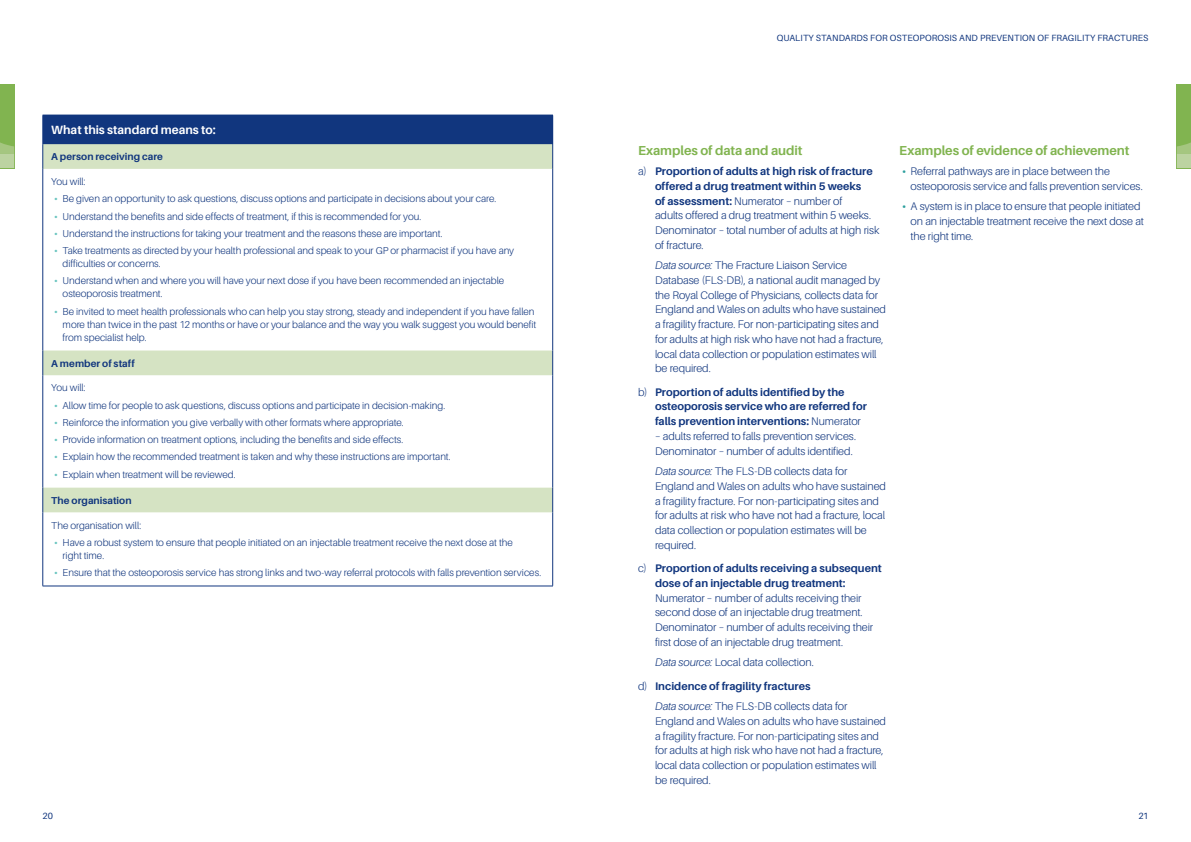
<style>
.page{position:relative;width:1191px;height:842px;background:#fff}
.page>*{position:absolute;margin:0;border:0;box-sizing:border-box;transform-origin:0 0}
.Heading_2{font:700 13px "Aileron";letter-spacing:-.005em;color:#81b450}
.Table_header_text{font:700 12px "Aileron";color:#fff}
.List_Paragraph_last{font:300 11px/14.8px "Aileron";letter-spacing:-.01em;color:#11367e}
.t1{font:700 11px/14.8px "Aileron";letter-spacing:-.005em;color:#11367e}
.List_Paragraph{font:300 11px/14.8px "Aileron";letter-spacing:-.01em;color:#11367e}
.Table_text_reg_bulle{font:300 10px/13px "Aileron";letter-spacing:-.005em;color:#11367e}
.Table_text_first_row{font:700 10px "Aileron";color:#11367e}
.Table_text_reg{font:300 10px "Aileron";letter-spacing:-.01em;color:#11367e}
.t2{font:9px "Aileron";letter-spacing:.01em;color:#11367e}
.s1{font-weight:700;color:#6bc5c0}
.s2{font-weight:700}
.s3{font-style:italic}
.s4{font-weight:300}
.s5{font-weight:700;color:#2c9f9d}
</style>
<div class="page">
<div style="left:43px;top:115px;width:510px;height:29px;background:#11367e"></div>
<svg style="left:44px;top:144px;width:508px;height:368px"></svg>
<hr style="left:43px;top:169px;width:1px;height:181px;background:#11367e">
<hr style="left:552px;top:169px;width:1px;height:181px;background:#11367e">
<hr style="left:43px;top:375px;width:1px;height:113px;background:#11367e">
<hr style="left:552px;top:375px;width:1px;height:113px;background:#11367e">
<hr style="left:43px;top:512px;width:1px;height:74px;background:#11367e">
<hr style="left:552px;top:512px;width:1px;height:74px;background:#11367e">
<svg style="left:43px;top:144px;width:1px;height:25px"></svg>
<svg style="left:552px;top:144px;width:1px;height:25px"></svg>
<hr style="left:43px;top:586px;width:510px;height:1px;background:#11367e">
<svg style="left:43px;top:350px;width:1px;height:25px"></svg>
<svg style="left:552px;top:350px;width:1px;height:25px"></svg>
<svg style="left:43px;top:488px;width:1px;height:24px"></svg>
<svg style="left:552px;top:488px;width:1px;height:24px"></svg>
<div style="left:0;top:84px;width:14px;height:84px;background:#81b450"></div>
<svg style="left:0;top:142px;width:14px;height:26px"></svg>
<div style="left:1176px;top:84px;width:15px;height:84px;background:#81b450"></div>
<svg style="left:1176px;top:142px;width:15px;height:26px"></svg>
<p class="Table_header_text" style="left:51px;top:123px;width:166px">What this standard means to:</p>
<p class="Table_text_first_row" style="left:51px;top:151px;width:113px">A person receiving care</p>
<p class="Table_text_reg" style="left:51px;top:176px;width:36px">You will:</p>
<p class="Table_text_reg_bulle" style="left:54px;top:192px;width:444px"><span class="s1">•</span> Be given an opportunity to ask questions, discuss options and participate in decisions about your care.</p>
<p class="Table_text_reg_bulle" style="left:54px;top:210px;width:369px"><span class="s1">•</span> Understand the benefits and side effects of treatment, if this is recommended for you.</p>
<p class="Table_text_reg_bulle" style="left:54px;top:227px;width:390px"><span class="s1">•</span> Understand the instructions for taking your treatment and the reasons these are important.</p>
<p class="Table_text_reg_bulle" style="left:63px;top:244px;width:453px;text-indent:-9px"><span class="s1">•</span> Take treatments as directed by your health professional and speak to your GP or pharmacist if you have any difficulties or concerns.</p>
<p class="Table_text_reg_bulle" style="left:63px;top:274px;width:443px;text-indent:-9px"><span class="s1">•</span> Understand when and where you will have your next dose if you have been recommended an injectable osteoporosis treatment.</p>
<p class="Table_text_reg_bulle" style="left:63px;top:305px;width:475px;text-indent:-9px"><span class="s1">•</span> Be invited to meet health professionals who can help you stay strong, steady and independent if you have fallen more than twice in the past 12 months or have or your balance and the way you walk suggest you would benefit from specialist help.</p>
<p class="Table_text_first_row" style="left:51px;top:358px;width:85px">A member of staff</p>
<p class="Table_text_reg" style="left:51px;top:382px;width:36px">You will:</p>
<p class="Table_text_reg_bulle" style="left:54px;top:399px;width:393px"><span class="s1">•</span> Allow time for people to ask questions, discuss options and participate in decision-making.</p>
<p class="Table_text_reg_bulle" style="left:54px;top:416px;width:351px"><span class="s1">•</span> Reinforce the information you give verbally with other formats where appropriate.</p>
<p class="Table_text_reg_bulle" style="left:54px;top:433px;width:351px"><span class="s1">•</span> Provide information on treatment options, including the benefits and side effects.</p>
<p class="Table_text_reg_bulle" style="left:54px;top:451px;width:398px"><span class="s1">•</span> Explain how the recommended treatment is taken and why these instructions are important.</p>
<p class="Table_text_reg_bulle" style="left:54px;top:468px;width:183px"><span class="s1">•</span> Explain when treatment will be reviewed.</p>
<p class="Table_text_first_row" style="left:51px;top:495px;width:82px">The organisation</p>
<p class="Table_text_reg" style="left:51px;top:520px;width:91px">The organisation will:</p>
<p class="Table_text_reg_bulle" style="left:63px;top:536px;width:452px;text-indent:-9px"><span class="s1">•</span> Have a robust system to ensure that people initiated on an injectable treatment receive the next dose at the right time.</p>
<p class="Table_text_reg_bulle" style="left:54px;top:566px;width:488px"><span class="s1">•</span> Ensure that the osteoporosis service has strong links and two-way referral protocols with falls prevention services.</p>
<p class="t2" style="left:43px;top:811px;width:12px">20</p>
<p class="t2" style="left:776px;top:33px;width:373px">QUALITY STANDARDS FOR OSTEOPOROSIS AND PREVENTION OF FRAGILITY FRACTURES</p>
<p class="Heading_2" style="left:638px;top:143px;width:166px">Examples of data and audit</p>
<p class="List_Paragraph_last" style="left:655px;top:164px;width:226px;text-indent:-17px">a) <span class="s2">Proportion of adults at high risk of fracture offered a drug treatment within 5 weeks<br>of assessment:</span> Numerator – number of<br>adults offered a drug treatment within 5 weeks.<br>Denominator – total number of adults at high risk of fracture.</p>
<p class="List_Paragraph_last" style="left:655px;top:258px;width:232px"><span class="s3">Data source:</span> The Fracture Liaison Service Database (FLS-DB), a national audit managed by the Royal College of Physicians, collects data for England and Wales on adults who have sustained a fragility fracture. For non-participating sites and for adults at high risk who have not had a fracture, local data collection or population estimates will be required.</p>
<p class="t1" style="left:655px;top:385px;width:213px;text-indent:-17px"><span class="s4">b)</span> Proportion of adults identified by the osteoporosis service who are referred for falls prevention interventions: <span class="s4">Numerator</span></p>
<p class="List_Paragraph_last" style="left:655px;top:429px;width:203px">– adults referred to falls prevention services.<br>Denominator – number of adults identified.</p>
<p class="List_Paragraph_last" style="left:655px;top:464px;width:232px"><span class="s3">Data source:</span> The FLS-DB collects data for England and Wales on adults who have sustained a fragility fracture. For non-participating sites and for adults at risk who have not had a fracture, local data collection or population estimates will be required.</p>
<p class="List_Paragraph_last" style="left:655px;top:561px;width:228px;text-indent:-17px">c) <span class="s2">Proportion of adults receiving a subsequent dose of an injectable drug treatment:<br></span>Numerator – number of adults receiving their second dose of an injectable drug treatment.<br>Denominator – number of adults receiving their first dose of an injectable drug treatment.</p>
<p class="List_Paragraph_last" style="left:655px;top:655px;width:160px"><span class="s3">Data source:</span> Local data collection.</p>
<p class="t1" style="left:638px;top:678px;width:174px"><span class="s4">d)</span> Incidence of fragility fractures</p>
<p class="List_Paragraph_last" style="left:655px;top:699px;width:232px"><span class="s3">Data source:</span> The FLS-DB collects data for England and Wales on adults who have sustained a fragility fracture. For non-participating sites and for adults at high risk who have not had a fracture, local data collection or population estimates will be required.</p>
<p class="Heading_2" style="left:899px;top:143px;width:232px">Examples of evidence of achievement</p>
<p class="List_Paragraph" style="left:910px;top:164px;width:234px;text-indent:-9px"><span class="s5">•</span> Referral pathways are in place between the osteoporosis service and falls prevention services.</p>
<p class="List_Paragraph_last" style="left:910px;top:199px;width:235px;text-indent:-9px"><span class="s5">•</span> A system is in place to ensure that people initiated on an injectable treatment receive the next dose at the right time.</p>
<p class="t2" style="left:1138px;top:811px;width:12px">21</p>
</div>
